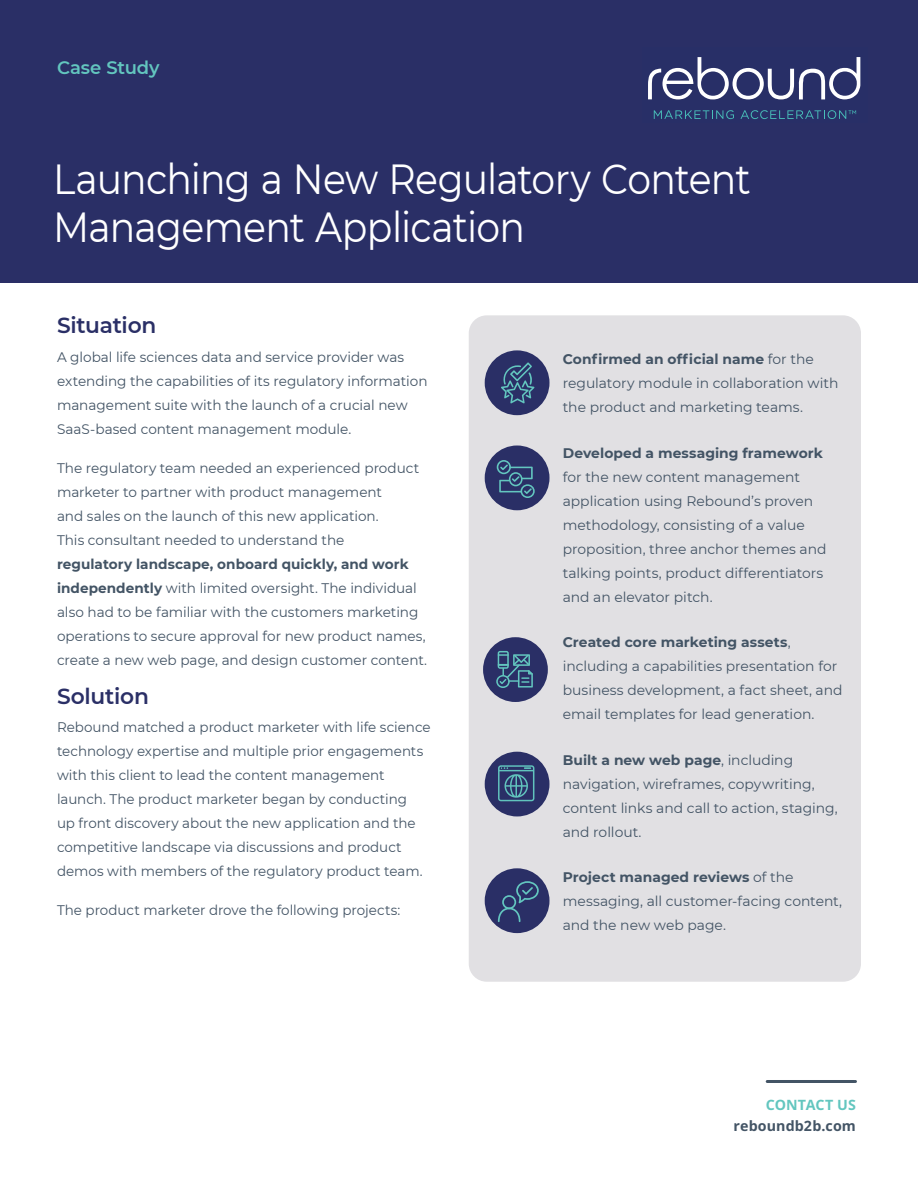
<style>
.page{position:relative;width:918px;height:1188px;background:#fff}
.page>*{position:absolute;margin:0;border:0;box-sizing:border-box;transform-origin:0 0}
.t1{font:42px/48px "Montserrat";letter-spacing:-.02em;color:#fff;scale:.9 1}
.t2{font:600 21.75px "Montserrat";letter-spacing:-.01em;color:#2a2f66}
.t3{font:600 18px "Montserrat";color:#63c6bf}
.t4{font:700 14.25px "Noto Sans";letter-spacing:.005em;color:#435465}
.t5{font:700 14.25px "Noto Sans";letter-spacing:.01em;color:#63c6bf}
.t6{font:13.8px/24px "Montserrat";color:#435465}
.t7{font:700 13.8px "Montserrat";letter-spacing:.005em;color:#435465}
.s1{font-weight:700}
</style>
<div class="page">
<div style="left:469px;top:315px;width:392px;height:667px;background:#e1e0e3;border-radius:18px"></div>
<svg style="left:767px;top:1080px;width:89px;height:3px"></svg>
<div style="left:0;top:0;width:918px;height:283px;background:#2a2f66"></div>
<div style="left:485px;top:350px;width:65px;height:65px;background:#2a2f66;border-radius:50%"></div>
<svg style="left:501px;top:362px;width:33px;height:41px"></svg>
<div style="left:485px;top:446px;width:65px;height:64px;background:#2a2f66;border-radius:50%"></div>
<svg style="left:497px;top:460px;width:38px;height:38px"></svg>
<div style="left:485px;top:752px;width:65px;height:64px;background:#2a2f66;border-radius:50%"></div>
<svg style="left:498px;top:765px;width:36px;height:36px"></svg>
<div style="left:483px;top:637px;width:65px;height:65px;background:#2a2f66;border-radius:50%"></div>
<svg style="left:496px;top:651px;width:37px;height:37px"></svg>
<div style="left:485px;top:868px;width:65px;height:65px;background:#2a2f66;border-radius:50%"></div>
<svg style="left:498px;top:881px;width:41px;height:41px"></svg>
<svg style="left:648px;top:57px;width:212px;height:42px"></svg>
<svg style="left:654px;top:110px;width:80px;height:9px"></svg>
<svg style="left:740px;top:110px;width:116px;height:9px"></svg>
<h3 class="t3" style="left:57px;top:55px;width:104px">Case Study</h3>
<h1 class="t1" style="left:53px;top:154px;width:777px">Launching a New Regulatory Content<br>Management Application</h1>
<h2 class="t2" style="left:57px;top:310px;width:101px">Situation</h2>
<p class="t6" style="left:57px;top:344px;width:372px">A global life sciences data and service provider was extending the capabilities of its regulatory information management suite with the launch of a crucial new SaaS-based content management module.</p>
<p class="t6" style="left:57px;top:455px;width:364px">The regulatory team needed an experienced product marketer to partner with product management<br>and sales on the launch of this new application.<br>This consultant needed to understand the</p>
<p class="t6" style="left:57px;top:551px;width:372px"><span class="s1">regulatory landscape, onboard quickly, and work independently</span> with limited oversight. The individual also had to be familiar with the customers marketing operations to secure approval for new product names, create a new web page, and design customer content.</p>
<h2 class="t2" style="left:57px;top:681px;width:94px">Solution</h2>
<p class="t6" style="left:57px;top:715px;width:375px">Rebound matched a product marketer with life science technology expertise and multiple prior engagements with this client to lead the content management launch. The product marketer began by conducting<br>up front discovery about the new application and the competitive landscape via discussions and product demos with members of the regulatory product team.</p>
<p class="t6" style="left:57px;top:898px;width:345px">The product marketer drove the following projects:</p>
<p class="t6" style="left:563px;top:347px;width:277px"><span class="s1">Confirmed an official name</span> for the regulatory module in collaboration with the product and marketing teams.</p>
<p class="t7" style="left:563px;top:443px;width:262px">Developed a messaging framework</p>
<p class="t6" style="left:563px;top:464px;width:265px">for the new content management application using Rebound’s proven methodology, consisting of a value proposition, three anchor themes and talking points, product differentiators and an elevator pitch.</p>
<p class="t6" style="left:563px;top:630px;width:281px"><span class="s1">Created core marketing assets</span>, including a capabilities presentation for business development, a fact sheet, and email templates for lead generation.</p>
<p class="t6" style="left:563px;top:747px;width:277px"><span class="s1">Built a new web page</span>, including navigation, wireframes, copywriting, content links and call to action, staging, and rollout.</p>
<p class="t6" style="left:563px;top:865px;width:281px"><span class="s1">Project managed reviews</span> of the messaging, all customer-facing content, and the new web page.</p>
<p class="t5" style="left:766px;top:1095px;width:92px">CONTACT US</p>
<p class="t4" style="left:734px;top:1116px;width:124px">reboundb2b.com</p>
</div>
